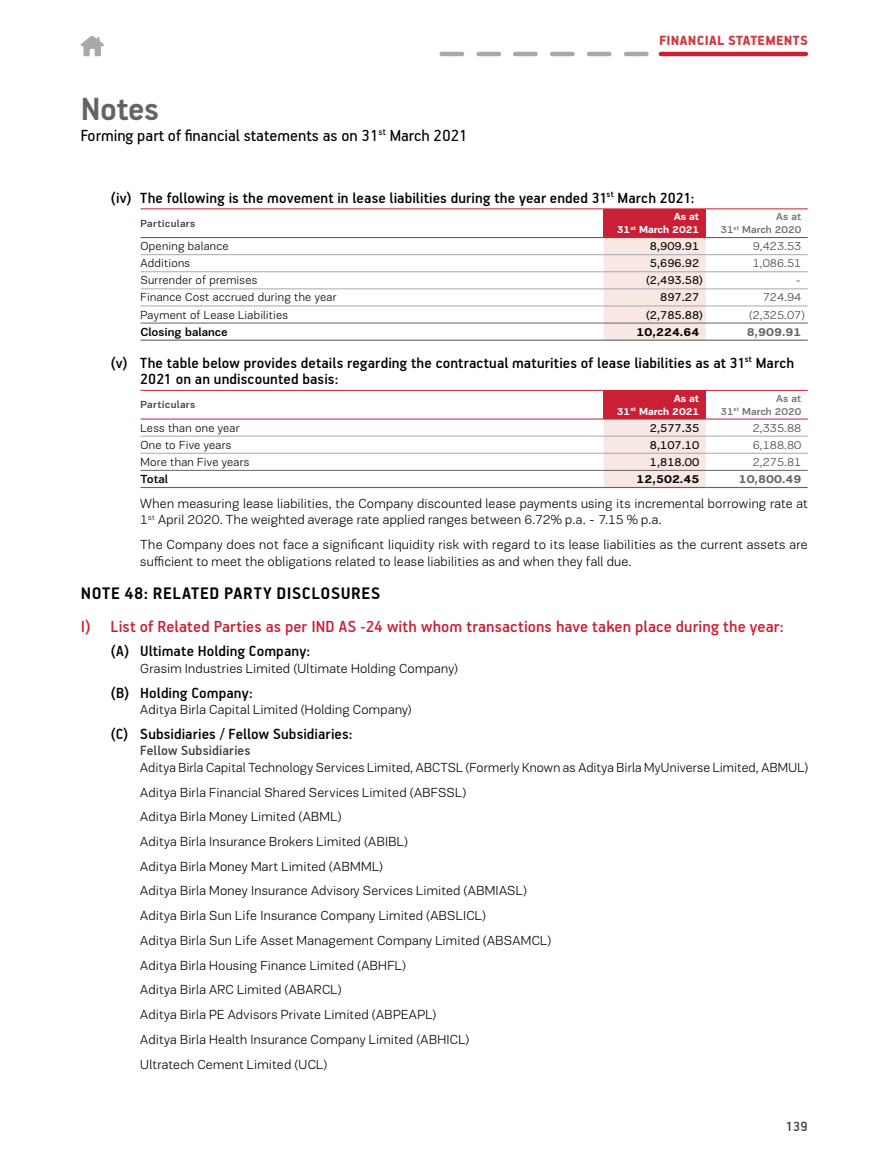
<style>
.page{position:relative;width:891px;height:1161px;background:#fff}
.page>*{position:absolute;margin:0;border:0;box-sizing:border-box;transform-origin:0 0}
.t1{font:700 36px "PF Handbook Pro";letter-spacing:-.01em;color:#636466}
.t2{font:700 18.75px "PF Handbook Pro";letter-spacing:.035em;color:#000}
.t3{font:500 18px "PF Handbook Pro";letter-spacing:.005em;color:#ca1f34}
.t4{font:18px "PF Handbook Pro";color:#000}
.t5{font:500 16.5px/16.5px "PF Handbook Pro";letter-spacing:.005em;color:#000}
.t6{font:500 15px "PF Handbook Pro";letter-spacing:.01em;color:#414042}
.t7{font:900 15px "PF Handbook Pro";letter-spacing:.02em;color:#ce3e41}
.t8{font:300 13.5px/24.8px "PF Encore Sans Pro";letter-spacing:.015em;color:#000}
.t9{font:300 12px "PF Encore Sans Pro";letter-spacing:.02em;color:#000}
.t10{font:12px "PF Encore Sans Pro";color:#000}
.t11{font:300 12px "PF Encore Sans Pro";color:#414042}
.t12{font:500 12px "PF Encore Sans Pro";color:#000}
.t13{font:700 12px "PF Encore Sans Pro";color:#000}
.t14{font:700 12px "PF Encore Sans Pro";color:#636466}
.t15{font:700 10.5px/12.6px "PF Encore Sans Pro";letter-spacing:-.01em;color:#fff;text-align:right}
.t16{font:500 10.5px/12.6px "PF Encore Sans Pro";color:#6d6e71;text-align:right}
.t17{font:500 10.5px "PF Encore Sans Pro";letter-spacing:.03em;color:#414042}
</style>
<div class="page">
<hr style="left:661px;top:52px;width:145px;height:4px;background:#ca1f34">
<hr style="left:626px;top:52px;width:20px;height:4px;background:#a7a9ac">
<hr style="left:589px;top:52px;width:20px;height:4px;background:#a7a9ac">
<hr style="left:552px;top:52px;width:21px;height:4px;background:#a7a9ac">
<hr style="left:515px;top:52px;width:21px;height:4px;background:#a7a9ac">
<hr style="left:479px;top:52px;width:20px;height:4px;background:#a7a9ac">
<hr style="left:442px;top:52px;width:20px;height:4px;background:#a7a9ac">
<div style="left:604px;top:209px;width:102px;height:29px;background:#ca1f34"></div>
<svg style="left:604px;top:238px;width:102px;height:102px;background:#f4e5e0"></svg>
<hr style="left:141px;top:237px;width:463px;height:1px;background:#ca1f34">
<hr style="left:141px;top:254px;width:463px;height:1px;background:#a7a9ac">
<hr style="left:141px;top:272px;width:463px;height:1px;background:#a7a9ac">
<hr style="left:141px;top:289px;width:463px;height:1px;background:#a7a9ac">
<hr style="left:141px;top:306px;width:463px;height:1px;background:#a7a9ac">
<hr style="left:604px;top:254px;width:102px;height:1px;background:#a7a9ac">
<hr style="left:604px;top:272px;width:102px;height:1px;background:#a7a9ac">
<hr style="left:604px;top:289px;width:102px;height:1px;background:#a7a9ac">
<hr style="left:604px;top:306px;width:102px;height:1px;background:#a7a9ac">
<hr style="left:706px;top:237px;width:102px;height:1px;background:#ca1f34">
<hr style="left:706px;top:254px;width:102px;height:1px;background:#a7a9ac">
<hr style="left:706px;top:272px;width:102px;height:1px;background:#a7a9ac">
<hr style="left:706px;top:289px;width:102px;height:1px;background:#a7a9ac">
<hr style="left:706px;top:306px;width:102px;height:1px;background:#a7a9ac">
<hr style="left:141px;top:323px;width:463px;height:1px;background:#636466">
<hr style="left:141px;top:340px;width:463px;height:1px;background:#636466">
<hr style="left:604px;top:323px;width:102px;height:1px;background:#636466">
<hr style="left:604px;top:340px;width:102px;height:1px;background:#636466">
<hr style="left:706px;top:323px;width:102px;height:1px;background:#636466">
<hr style="left:706px;top:340px;width:102px;height:1px;background:#636466">
<hr style="left:141px;top:208px;width:463px;height:1px;background:#ca1f34">
<hr style="left:706px;top:208px;width:102px;height:1px;background:#ca1f34">
<hr style="left:604px;top:208px;width:102px;height:1px;background:#ca1f34">
<div style="left:604px;top:390px;width:102px;height:29px;background:#ca1f34"></div>
<div style="left:604px;top:420px;width:102px;height:67px;background:#f8e8e3"></div>
<hr style="left:141px;top:419px;width:463px;height:1px;background:#ca1f34">
<hr style="left:141px;top:436px;width:463px;height:1px;background:#a7a9ac">
<hr style="left:141px;top:453px;width:463px;height:1px;background:#a7a9ac">
<hr style="left:604px;top:419px;width:102px;height:1px;background:#ca1f34">
<hr style="left:604px;top:436px;width:102px;height:1px;background:#a7a9ac">
<hr style="left:604px;top:453px;width:102px;height:1px;background:#a7a9ac">
<hr style="left:706px;top:419px;width:102px;height:1px;background:#ca1f34">
<hr style="left:706px;top:436px;width:102px;height:1px;background:#a7a9ac">
<hr style="left:706px;top:453px;width:102px;height:1px;background:#a7a9ac">
<hr style="left:141px;top:470px;width:463px;height:1px;background:#636466">
<hr style="left:141px;top:487px;width:463px;height:1px;background:#636466">
<hr style="left:604px;top:470px;width:102px;height:1px;background:#636466">
<hr style="left:604px;top:487px;width:102px;height:1px;background:#636466">
<hr style="left:706px;top:470px;width:102px;height:1px;background:#636466">
<hr style="left:706px;top:487px;width:102px;height:1px;background:#636466">
<hr style="left:141px;top:390px;width:463px;height:1px;background:#ca1f34">
<hr style="left:706px;top:390px;width:102px;height:1px;background:#ca1f34">
<svg style="left:81px;top:35px;width:23px;height:22px"></svg>
<h1 class="t1" style="left:81px;top:87px;width:80px">Notes</h1>
<h3 class="t4" style="left:81px;top:125px;width:389px">Forming part of financial statements as on 31<sup>st</sup> March 2021</h3>
<p class="t7" style="left:659px;top:32px;width:150px">FINANCIAL STATEMENTS</p>
<p class="t5" style="left:111px;top:189px;width:585px">(iv) The following is the movement in lease liabilities during the year ended 31<sup>st</sup> March 2021:</p>
<p class="t17" style="left:141px;top:217px;width:56px">Particulars</p>
<p class="t15" style="left:617px;top:211px;width:84px">As at<br>31<sup>st</sup> March 2021</p>
<p class="t16" style="left:720px;top:211px;width:82px">As at<br>31<sup>st</sup> March 2020</p>
<p class="t9" style="left:141px;top:239px;width:90px">Opening balance</p>
<p class="t10" style="left:650px;top:239px;width:51px">8,909.91</p>
<p class="t11" style="left:753px;top:239px;width:50px">9,423.53</p>
<p class="t9" style="left:141px;top:256px;width:51px">Additions</p>
<p class="t10" style="left:650px;top:256px;width:51px">5,696.92</p>
<p class="t11" style="left:753px;top:256px;width:50px">1,086.51</p>
<p class="t9" style="left:141px;top:273px;width:118px">Surrender of premises</p>
<p class="t10" style="left:646px;top:273px;width:58px">(2,493.58)</p>
<p class="t11" style="left:796px;top:273px;width:7px">-</p>
<p class="t9" style="left:141px;top:291px;width:197px">Finance Cost accrued during the year</p>
<p class="t10" style="left:660px;top:290px;width:41px">897.27</p>
<p class="t11" style="left:763px;top:291px;width:40px">724.94</p>
<p class="t9" style="left:141px;top:308px;width:149px">Payment of Lease Liabilities</p>
<p class="t10" style="left:646px;top:307px;width:58px">(2,785.88)</p>
<p class="t11" style="left:749px;top:308px;width:57px">(2,325.07)</p>
<p class="t12" style="left:141px;top:324px;width:89px">Closing balance</p>
<p class="t13" style="left:637px;top:324px;width:64px">10,224.64</p>
<p class="t14" style="left:747px;top:324px;width:56px">8,909.91</p>
<p class="t5" style="left:140px;top:354px;width:655px;text-indent:-30px">(v) The table below provides details regarding the contractual maturities of lease liabilities as at 31<sup>st</sup> March<br>2021 on an undiscounted basis:</p>
<p class="t17" style="left:141px;top:398px;width:56px">Particulars</p>
<p class="t15" style="left:617px;top:392px;width:84px">As at<br>31<sup>st</sup> March 2021</p>
<p class="t16" style="left:720px;top:392px;width:82px">As at<br>31<sup>st</sup> March 2020</p>
<p class="t9" style="left:141px;top:421px;width:100px">Less than one year</p>
<p class="t10" style="left:650px;top:420px;width:51px">2,577.35</p>
<p class="t11" style="left:753px;top:421px;width:50px">2,335.88</p>
<p class="t9" style="left:141px;top:438px;width:92px">One to Five years</p>
<p class="t10" style="left:650px;top:438px;width:51px">8,107.10</p>
<p class="t11" style="left:753px;top:438px;width:50px">6,188.80</p>
<p class="t9" style="left:141px;top:455px;width:110px">More than Five years</p>
<p class="t10" style="left:650px;top:455px;width:51px">1,818.00</p>
<p class="t11" style="left:753px;top:455px;width:50px">2,275.81</p>
<p class="t12" style="left:141px;top:472px;width:29px">Total</p>
<p class="t13" style="left:637px;top:471px;width:64px">12,502.45</p>
<p class="t14" style="left:739px;top:471px;width:64px">10,800.49</p>
<p class="t8" style="left:140px;top:495px;width:669px;line-height:16.5px">When measuring lease liabilities, the Company discounted lease payments using its incremental borrowing rate at<br>1<sup>st</sup> April 2020. The weighted average rate applied ranges between 6.72% p.a. - 7.15 % p.a.</p>
<p class="t8" style="left:140px;top:536px;width:669px;line-height:16.5px">The Company does not face a significant liquidity risk with regard to its lease liabilities as the current assets are sufficient to meet the obligations related to lease liabilities as and when they fall due.</p>
<h2 class="t2" style="left:81px;top:581px;width:301px">NOTE 48: RELATED PARTY DISCLOSURES</h2>
<h3 class="t3" style="left:81px;top:615px;width:704px">I) List of Related Parties as per IND AS -24 with whom transactions have taken place during the year:</h3>
<p class="t5" style="left:111px;top:642px;width:201px">(A) Ultimate Holding Company:</p>
<p class="t8" style="left:140px;top:656px;width:319px">Grasim Industries Limited (Ultimate Holding Company)</p>
<p class="t5" style="left:111px;top:684px;width:144px">(B) Holding Company:</p>
<p class="t8" style="left:140px;top:697px;width:273px">Aditya Birla Capital Limited (Holding Company)</p>
<p class="t5" style="left:111px;top:725px;width:244px">(C) Subsidiaries / Fellow Subsidiaries:</p>
<p class="t6" style="left:140px;top:742px;width:112px">Fellow Subsidiaries</p>
<p class="t8" style="left:140px;top:755px;width:670px">Aditya Birla Capital Technology Services Limited, ABCTSL (Formerly Known as Aditya Birla MyUniverse Limited, ABMUL)<br>Aditya Birla Financial Shared Services Limited (ABFSSL)<br>Aditya Birla Money Limited (ABML)<br>Aditya Birla Insurance Brokers Limited (ABIBL)<br>Aditya Birla Money Mart Limited (ABMML)<br>Aditya Birla Money Insurance Advisory Services Limited (ABMIASL)<br>Aditya Birla Sun Life Insurance Company Limited (ABSLICL)<br>Aditya Birla Sun Life Asset Management Company Limited (ABSAMCL)<br>Aditya Birla Housing Finance Limited (ABHFL)<br>Aditya Birla ARC Limited (ABARCL)<br>Aditya Birla PE Advisors Private Limited (ABPEAPL)<br>Aditya Birla Health Insurance Company Limited (ABHICL)<br>Ultratech Cement Limited (UCL)</p>
<p class="t6" style="left:786px;top:1117px;width:23px">139</p>
</div>
